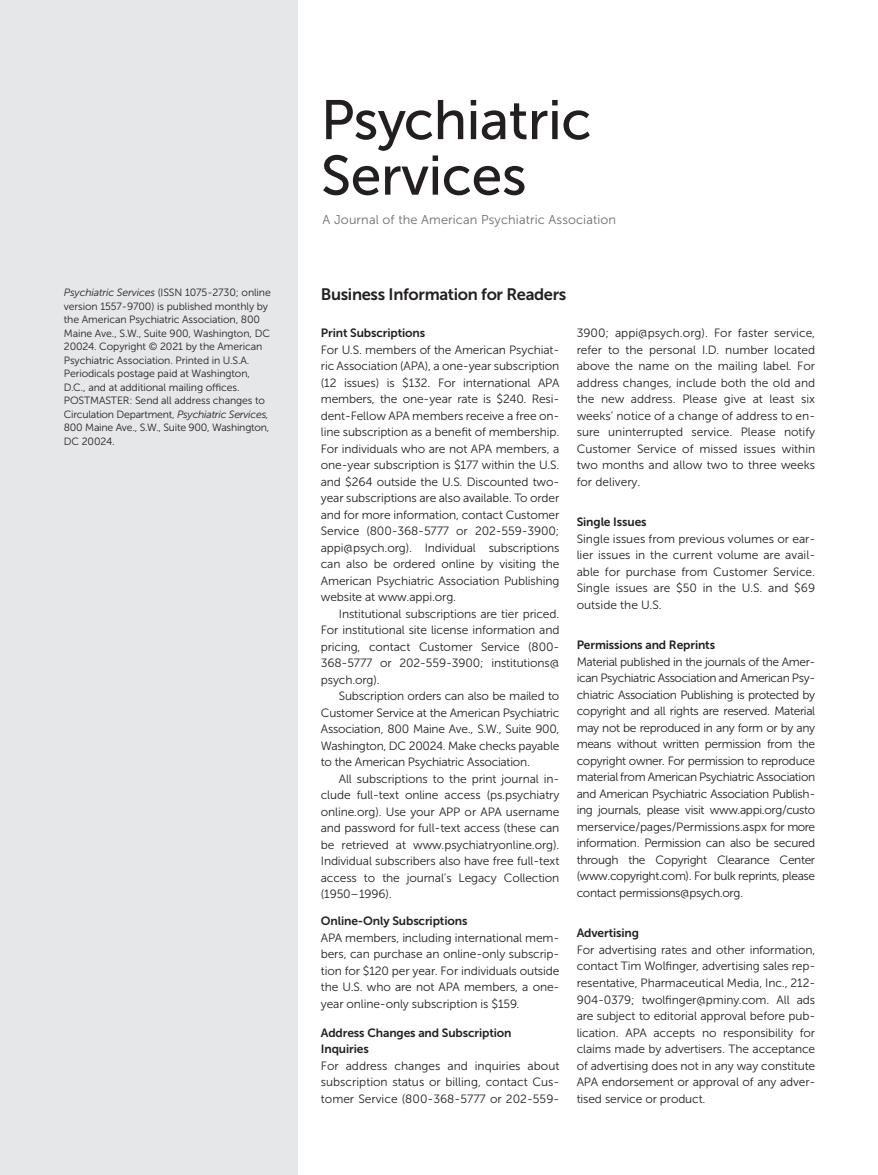
<style>
.page{position:relative;width:878px;height:1175px;background:#fff}
.page>*{position:absolute;margin:0;border:0;box-sizing:border-box;transform-origin:0 0}
.t1{font:55.5px "Museo Sans 500";letter-spacing:-.01em;color:#231f20}
.t2{font:16.5px "Museo Sans 700";letter-spacing:-.02em;color:#231f20}
.t3{font:12.75px "Museo Sans 300";letter-spacing:.01em;color:#6c6d70}
.Mast_head_text_no_in{font:12px/16.5px "Museo Sans 300";letter-spacing:-.01em;color:#231f20;text-align:justify}
.Mast_head_text{font:12px/16.5px "Museo Sans 300";letter-spacing:-.01em;color:#231f20;text-align:justify}
.Mast_head_subheading{font:12px/16.5px "Museo Sans 700";letter-spacing:-.01em;color:#231f20}
.body_text_next{font:10.5px/13.5px "Museo Sans 300";letter-spacing:-.01em;color:#231f20}
.s1{font-style:italic}
</style>
<div class="page">
<div style="left:0;top:0;width:298px;height:1174px;background:#e6e7e9"></div>
<p class="body_text_next" style="left:64px;top:286px;width:208px"><span class="s1">Psychiatric Services</span> (ISSN 1075-2730; online version 1557-9700) is published monthly by the American Psychiatric Association, 800<br>Maine Ave., S.W., Suite 900, Washington, DC 20024. Copyright © 2021 by the American Psychiatric Association. Printed in U.S.A.<br>Periodicals postage paid at Washington, D.C., and at additional mailing offices.<br>POSTMASTER: Send all address changes to Circulation Department, <span class="s1">Psychiatric Services, </span>800 Maine Ave., S.W., Suite 900, Washington, DC 20024.</p>
<p class="t1" style="left:321px;top:90px;width:272px">Psychiatric</p>
<p class="t1" style="left:321px;top:145px;width:207px">Services</p>
<p class="t3" style="left:323px;top:212px;width:295px">A Journal of the American Psychiatric Association</p>
<p class="t2" style="left:321px;top:285px;width:247px">Business Information for Readers</p>
<p class="Mast_head_subheading" style="left:321px;top:325px;width:106px">Print Subscriptions</p>
<p class="Mast_head_text_no_in" style="left:321px;top:341px;width:240px">For U.S. members of the American Psychiat&shy;ric Association (APA), a one-year subscription (12 issues) is $132. For international APA members, the one-year rate is $240. Resi&shy;dent-Fellow APA members receive a free on&shy;line subscription as a benefit of membership.<br>For individuals who are not APA members, a one-year subscription is $177 within the U.S. and $264 outside the U.S. Discounted two&shy;year subscriptions are also available. To order and for more information, contact Customer Service (800-368-5777 or 202-559-3900; appi@psych.org). Individual subscriptions can also be ordered online by visiting the American Psychiatric Association Publishing website at www.appi.org.</p>
<p class="Mast_head_text" style="left:321px;top:605px;width:240px;text-indent:18px">Institutional subscriptions are tier priced.<br>For institutional site license information and pricing, contact Customer Service (800- 368-5777 or 202-559-3900; institutions@ psych.org).</p>
<p class="Mast_head_text" style="left:321px;top:688px;width:240px;text-indent:18px">Subscription orders can also be mailed to Customer Service at the American Psychiatric Association, 800 Maine Ave., S.W., Suite 900, Washington, DC 20024. Make checks payable to the American Psychiatric Association.</p>
<p class="Mast_head_text" style="left:321px;top:770px;width:240px;text-indent:18px">All subscriptions to the print journal in&shy;clude full-text online access (ps.psychiatry online.org). Use your APP or APA username and password for full-text access (these can be retrieved at www.psychiatryonline.org).<br>Individual subscribers also have free full-text access to the journal’s Legacy Collection (1950–1996).</p>
<p class="Mast_head_subheading" style="left:321px;top:913px;width:148px">Online-Only Subscriptions</p>
<p class="Mast_head_text_no_in" style="left:321px;top:929px;width:240px">APA members, including international mem&shy;bers, can purchase an online-only subscrip&shy;tion for $120 per year. For individuals outside the U.S. who are not APA members, a one&shy;year online-only subscription is $159.</p>
<p class="Mast_head_subheading" style="left:321px;top:1024px;width:192px">Address Changes and Subscription<br>Inquiries</p>
<p class="Mast_head_text_no_in" style="left:321px;top:1057px;width:240px">For address changes and inquiries about subscription status or billing, contact Cus&shy;tomer Service (800-368-5777 or 202-559-</p>
<p class="Mast_head_text_no_in" style="left:577px;top:325px;width:240px">3900; appi@psych.org). For faster service, refer to the personal I.D. number located above the name on the mailing label. For address changes, include both the old and the new address. Please give at least six weeks’ notice of a change of address to en&shy;sure uninterrupted service. Please notify Customer Service of missed issues within two months and allow two to three weeks for delivery.</p>
<p class="Mast_head_subheading" style="left:577px;top:514px;width:71px">Single Issues</p>
<p class="Mast_head_text_no_in" style="left:577px;top:530px;width:240px">Single issues from previous volumes or ear&shy;lier issues in the current volume are avail&shy;able for purchase from Customer Service.<br>Single issues are $50 in the U.S. and $69 outside the U.S.</p>
<p class="Mast_head_subheading" style="left:577px;top:637px;width:140px">Permissions and Reprints</p>
<p class="Mast_head_text_no_in" style="left:577px;top:653px;width:240px">Material published in the journals of the Amer&shy;ican Psychiatric Association and American Psy&shy;chiatric Association Publishing is protected by copyright and all rights are reserved. Material may not be reproduced in any form or by any means without written permission from the copyright owner. For permission to reproduce material from American Psychiatric Association and American Psychiatric Association Publish&shy;ing journals, please visit www.appi.org/custo merservice/pages/Permissions.aspx for more information. Permission can also be secured through the Copyright Clearance Center (www.copyright.com). For bulk reprints, please contact permissions@psych.org.</p>
<p class="Mast_head_subheading" style="left:577px;top:925px;width:64px">Advertising</p>
<p class="Mast_head_text_no_in" style="left:577px;top:941px;width:240px">For advertising rates and other information, contact Tim Wolfinger, advertising sales rep&shy;resentative, Pharmaceutical Media, Inc., 212- 904-0379; twolfinger@pminy.com. All ads are subject to editorial approval before pub&shy;lication. APA accepts no responsibility for claims made by advertisers. The acceptance of advertising does not in any way constitute APA endorsement or approval of any adver&shy;tised service or product.</p>
</div>
